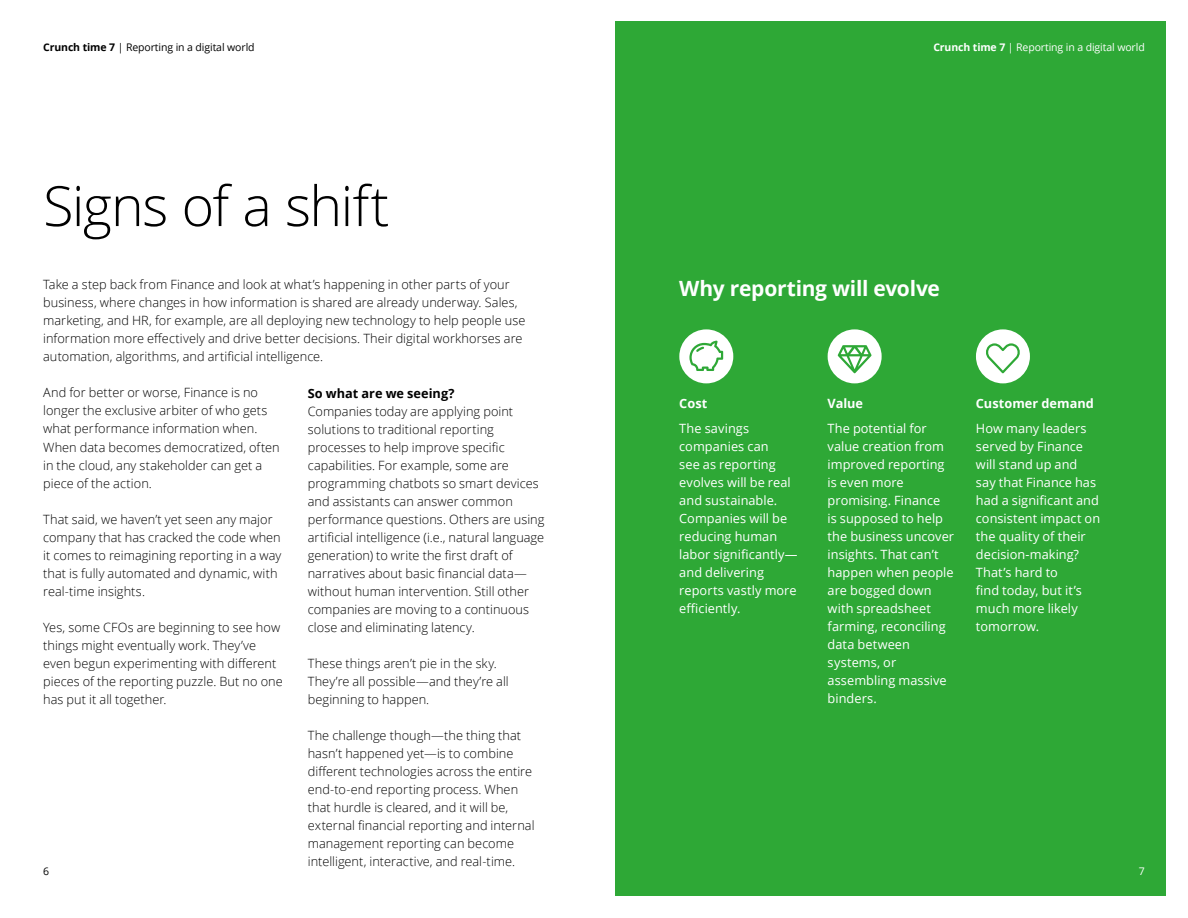
<style>
.page{position:relative;width:1188px;height:918px;background:#fff}
.page>*{position:absolute;margin:0;border:0;box-sizing:border-box;transform-origin:0 0}
.Story_heading_light{font:300 55.5px "Open Sans";letter-spacing:-.025em;color:#000}
.Introduction__14_18p{font:700 21px "Open Sans";letter-spacing:-.015em;color:#fff}
.Body_copy__8_5_12pt{font:300 12.75px/18px "Open Sans";letter-spacing:.005em;color:#000}
.Body_copy__8_5_12pt-2{font:12.75px/18px "Open Sans";letter-spacing:.005em;color:#fff}
.Body_copy__8_5_12pt-3{font:700 12.75px "Open Sans";letter-spacing:.005em;color:#fff}
.Subhead_A__8_5_12pt{font:700 12.75px "Open Sans";letter-spacing:.005em;color:#000}
.t1{font:10.5px "Open Sans";letter-spacing:-.01em;color:#000}
.Brochure_title___Lef{font:10.5px "Open Sans";letter-spacing:-.01em;color:#fff}
.Folio_Right_pg__7_9{font:10.5px "Open Sans";color:#fff}
.s1{font-weight:700}
</style>
<div class="page">
<div style="left:616px;top:22px;width:550px;height:874px;background:#2ea836"></div>
<svg style="left:828px;top:329px;width:54px;height:54px"></svg>
<svg style="left:679px;top:329px;width:54px;height:54px"></svg>
<svg style="left:976px;top:329px;width:54px;height:54px"></svg>
<p class="t1" style="left:43px;top:40px;width:213px"><span class="s1">Crunch time 7</span> | Reporting in a digital world</p>
<p class="Story_heading_light" style="left:43px;top:168px;width:348px">Signs of a shift</p>
<p class="Body_copy__8_5_12pt" style="left:43px;top:276px;width:484px">Take a step back from Finance and look at what’s happening in other parts of your business, where changes in how information is shared are already underway. Sales, marketing, and HR, for example, are all deploying new technology to help people use information more effectively and drive better decisions. Their digital workhorses are automation, algorithms, and artificial intelligence.</p>
<p class="Body_copy__8_5_12pt" style="left:43px;top:384px;width:238px">And for better or worse, Finance is no longer the exclusive arbiter of who gets what performance information when.<br>When data becomes democratized, often in the cloud, any stakeholder can get a piece of the action.</p>
<p class="Body_copy__8_5_12pt" style="left:43px;top:510px;width:240px">That said, we haven’t yet seen any major company that has cracked the code when it comes to reimagining reporting in a way that is fully automated and dynamic, with real-time insights.</p>
<p class="Body_copy__8_5_12pt" style="left:43px;top:618px;width:241px">Yes, some CFOs are beginning to see how things might eventually work. They’ve even begun experimenting with different pieces of the reporting puzzle. But no one has put it all together.</p>
<p class="Subhead_A__8_5_12pt" style="left:308px;top:384px;width:148px">So what are we seeing?</p>
<p class="Body_copy__8_5_12pt" style="left:308px;top:402px;width:238px">Companies today are applying point solutions to traditional reporting processes to help improve specific capabilities. For example, some are programming chatbots so smart devices and assistants can answer common performance questions. Others are using artificial intelligence (i.e., natural language generation) to write the first draft of narratives about basic financial data— without human intervention. Still other companies are moving to a continuous close and eliminating latency.</p>
<p class="Body_copy__8_5_12pt" style="left:308px;top:654px;width:203px">These things aren’t pie in the sky.<br>They’re all possible—and they’re all beginning to happen.</p>
<p class="Body_copy__8_5_12pt" style="left:308px;top:726px;width:228px">The challenge though—the thing that hasn’t happened yet—is to combine different technologies across the entire end-to-end reporting process. When that hurdle is cleared, and it will be, external financial reporting and internal management reporting can become intelligent, interactive, and real-time.</p>
<p class="t1" style="left:43px;top:864px;width:8px">6</p>
<p class="Brochure_title___Lef" style="left:933px;top:40px;width:213px"><span class="s1">Crunch time 7</span> | Reporting in a digital world</p>
<p class="Introduction__14_18p" style="left:679px;top:273px;width:262px">Why reporting will evolve</p>
<p class="Body_copy__8_5_12pt-3" style="left:679px;top:395px;width:30px">Cost</p>
<p class="Body_copy__8_5_12pt-2" style="left:679px;top:419px;width:120px">The savings companies can<br>see as reporting evolves will be real and sustainable.<br>Companies will be reducing human labor significantly— and delivering reports vastly more efficiently.</p>
<p class="Body_copy__8_5_12pt-3" style="left:828px;top:395px;width:37px">Value</p>
<p class="Body_copy__8_5_12pt-2" style="left:828px;top:419px;width:128px">The potential for value creation from improved reporting is even more promising. Finance<br>is supposed to help the business uncover insights. That can’t happen when people are bogged down with spreadsheet farming, reconciling data between systems, or assembling massive binders.</p>
<p class="Body_copy__8_5_12pt-3" style="left:976px;top:395px;width:119px">Customer demand</p>
<p class="Body_copy__8_5_12pt-2" style="left:976px;top:419px;width:126px">How many leaders served by Finance will stand up and say that Finance has had a significant and consistent impact on the quality of their decision-making?<br>That’s hard to<br>find today, but it’s much more likely tomorrow.</p>
<p class="Folio_Right_pg__7_9" style="left:1139px;top:864px;width:8px">7</p>
</div>
